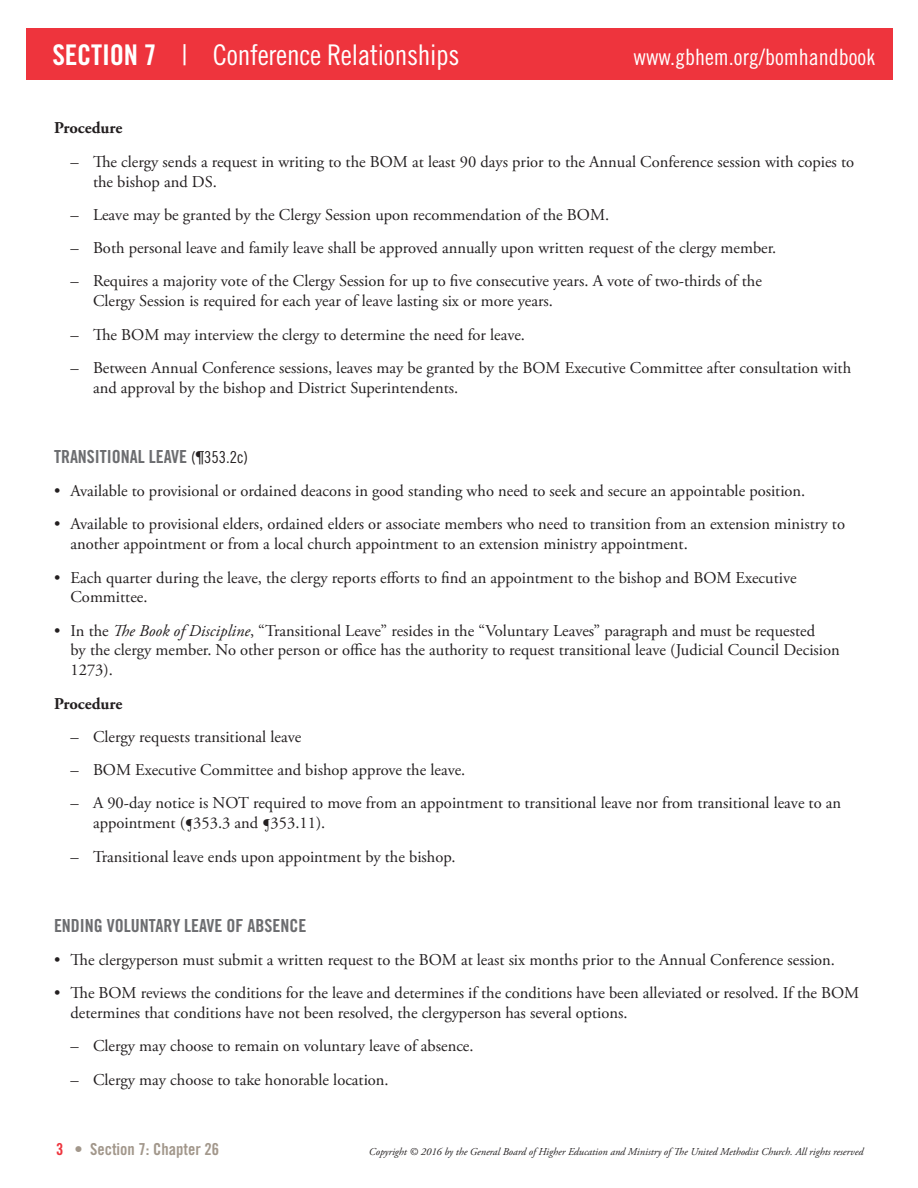
<style>
.page{position:relative;width:918px;height:1188px;background:#fff}
.page>*{position:absolute;margin:0;border:0;box-sizing:border-box;transform-origin:0 0}
.t1{font:28.5px "Trade Gothic Cond Eighteen";letter-spacing:-.01em;color:#fff}
.t2{font:22.5px "Trade Gothic Cond Eighteen";color:#fff}
.t3{font:18px "Trade Gothic Bold Cond Twenty";color:#6c6d70}
.t4{font:16.5px/19.8px "Adobe Garamond Pro";color:#231f20}
.t5{font:16.5px "Trade Gothic Bold Cond Twenty";color:#a2978b}
.t6{font:700 16.5px "Adobe Garamond Pro";color:#231f20}
.t7{font:italic 10.5px "Adobe Garamond Pro";color:#231f20}
.s1{font-family:"Trade Gothic Bold Cond Twenty"}
.s2{font-family:"Trade Gothic Cond Eighteen";font-size:16.5px;color:#231f20}
.s3{font-style:italic}
.s4{color:#ee343d}
</style>
<div class="page">
<div style="left:26px;top:28px;width:866px;height:52px;background:#ee343d"></div>
<h1 class="t1" style="left:53px;top:38px;width:409px"><span class="s1">SECTION 7</span> | Conference Relationships</h1>
<h2 class="t2" style="left:634px;top:43px;width:243px">www.gbhem.org/bomhandbook</h2>
<p class="t6" style="left:54px;top:119px;width:70px">Procedure</p>
<p class="t4" style="left:93px;top:152px;width:763px;text-indent:-23px">– The clergy sends a request in writing to the BOM at least 90 days prior to the Annual Conference session with copies to the bishop and DS.</p>
<p class="t4" style="left:70px;top:205px;width:540px">– Leave may be granted by the Clergy Session upon recommendation of the BOM.</p>
<p class="t4" style="left:70px;top:239px;width:707px">– Both personal leave and family leave shall be approved annually upon written request of the clergy member.</p>
<p class="t4" style="left:93px;top:272px;width:670px;text-indent:-23px">– Requires a majority vote of the Clergy Session for up to five consecutive years. A vote of two-thirds of the<br>Clergy Session is required for each year of leave lasting six or more years.</p>
<p class="t4" style="left:70px;top:325px;width:456px">– The BOM may interview the clergy to determine the need for leave.</p>
<p class="t4" style="left:93px;top:358px;width:760px;text-indent:-23px">– Between Annual Conference sessions, leaves may be granted by the BOM Executive Committee after consultation with and approval by the bishop and District Superintendents.</p>
<p class="t3" style="left:54px;top:446px;width:196px">TRANSITIONAL LEAVE <span class="s2">(¶353.2c)</span></p>
<p class="t4" style="left:54px;top:482px;width:753px">• Available to provisional or ordained deacons in good standing who need to seek and secure an appointable position.</p>
<p class="t4" style="left:71px;top:515px;width:776px;text-indent:-16px">• Available to provisional elders, ordained elders or associate members who need to transition from an extension ministry to another appointment or from a local church appointment to an extension ministry appointment.</p>
<p class="t4" style="left:71px;top:568px;width:728px;text-indent:-16px">• Each quarter during the leave, the clergy reports efforts to find an appointment to the bishop and BOM Executive<br>Committee.</p>
<p class="t4" style="left:71px;top:621px;width:771px;text-indent:-16px">• In the <span class="s3">The Book of Discipline</span>, “Transitional Leave” resides in the “Voluntary Leaves” paragraph and must be requested<br>by the clergy member. No other person or office has the authority to request transitional leave (Judicial Council Decision<br>1273).</p>
<p class="t6" style="left:54px;top:694px;width:70px">Procedure</p>
<p class="t4" style="left:71px;top:727px;width:232px">– Clergy requests transitional leave</p>
<p class="t4" style="left:71px;top:761px;width:396px">– BOM Executive Committee and bishop approve the leave.</p>
<p class="t4" style="left:93px;top:794px;width:750px;text-indent:-23px">– A 90-day notice is NOT required to move from an appointment to transitional leave nor from transitional leave to an appointment (¶353.3 and ¶353.11).</p>
<p class="t4" style="left:71px;top:847px;width:387px">– Transitional leave ends upon appointment by the bishop.</p>
<p class="t3" style="left:54px;top:914px;width:254px">ENDING VOLUNTARY LEAVE OF ABSENCE</p>
<p class="t4" style="left:54px;top:951px;width:783px">• The clergyperson must submit a written request to the BOM at least six months prior to the Annual Conference session.</p>
<p class="t4" style="left:70px;top:984px;width:790px;text-indent:-16px">• The BOM reviews the conditions for the leave and determines if the conditions have been alleviated or resolved. If the BOM determines that conditions have not been resolved, the clergyperson has several options.</p>
<p class="t4" style="left:70px;top:1037px;width:405px">– Clergy may choose to remain on voluntary leave of absence.</p>
<p class="t4" style="left:70px;top:1070px;width:320px">– Clergy may choose to take honorable location.</p>
<p class="t5" style="left:56px;top:1139px;width:165px"><span class="s4">3</span> • Section 7: Chapter 26</p>
<p class="t7" style="left:369px;top:1145px;width:496px">Copyright © 2016 by the General Board of Higher Education and Ministry of The United Methodist Church. All rights reserved</p>
</div>
